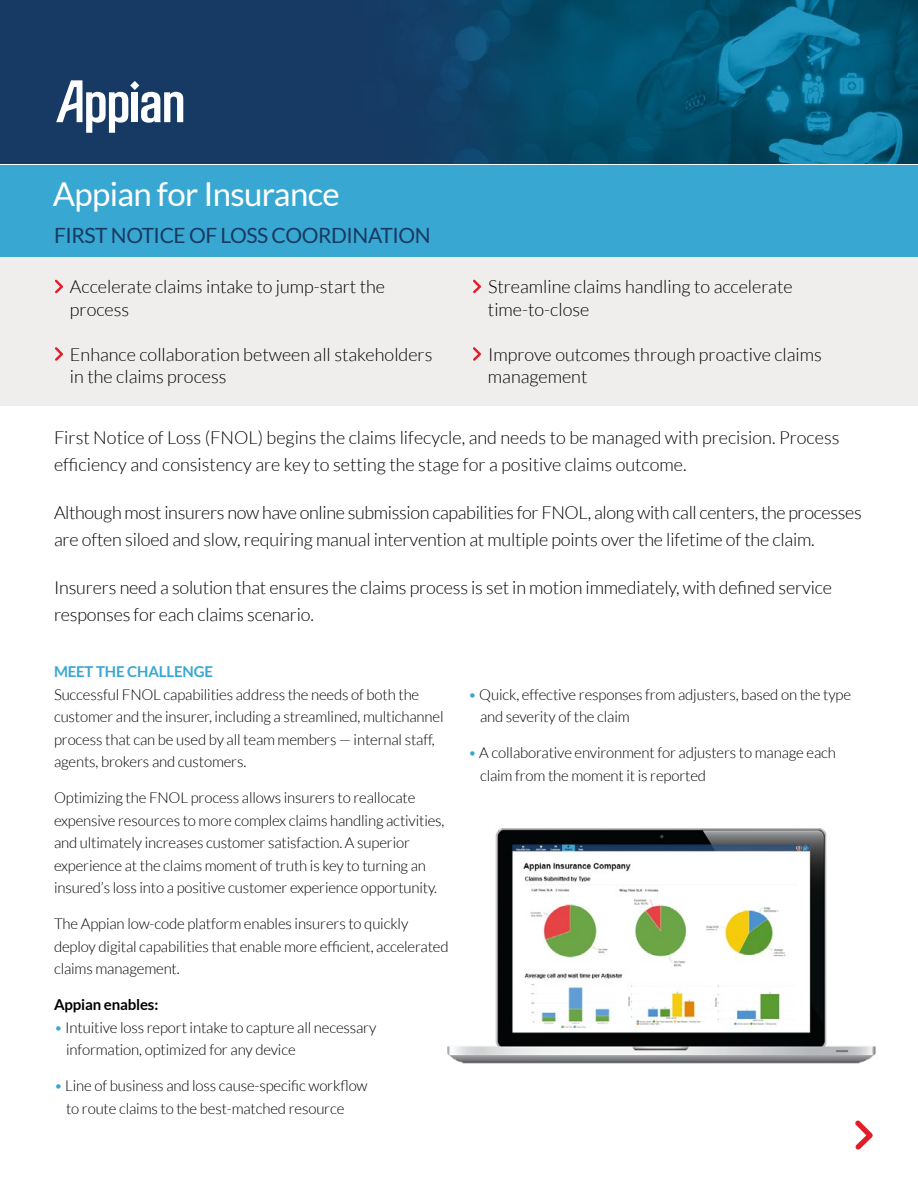
<style>
.page{position:relative;width:918px;height:1188px;background:#fff}
.page>*{position:absolute;margin:0;border:0;box-sizing:border-box;transform-origin:0 0}
.t1{font:33px "Lato";letter-spacing:-.02em;color:#fff}
.t2{font:21px "Lato";letter-spacing:-.02em;color:#183a63}
.t3{font:300 18px/22.5px "Lato";color:#000}
.t4{font:300 18px/27px "Lato";letter-spacing:-.02em;color:#000}
.t5{font:300 15px/22.5px "Lato";letter-spacing:-.01em;color:#000}
.t6{font:700 15px "Lato";letter-spacing:-.01em;color:#38a7d1}
.t7{font:700 15px "Lato";letter-spacing:-.01em;color:#000}
.s1{color:#38a7d1}
</style>
<div class="page">
<img style="left:0;top:0;width:918px;height:163px">
<div style="left:0;top:166px;width:918px;height:92px;background:#38a7d1"></div>
<div style="left:0;top:258px;width:918px;height:148px;background:#efeeed"></div>
<svg style="left:55px;top:280px;width:8px;height:13px"></svg>
<svg style="left:55px;top:347px;width:8px;height:14px"></svg>
<svg style="left:473px;top:280px;width:8px;height:13px"></svg>
<svg style="left:473px;top:347px;width:8px;height:14px"></svg>
<svg style="left:855px;top:1120px;width:18px;height:30px"></svg>
<svg style="left:56px;top:80px;width:127px;height:53px"></svg>
<img style="left:447px;top:828px;width:429px;height:236px">
<h1 class="t1" style="left:53px;top:176px;width:288px">Appian for Insurance</h1>
<h2 class="t2" style="left:54px;top:223px;width:378px">FIRST NOTICE OF LOSS COORDINATION</h2>
<p class="t3" style="left:70px;top:276px;width:317px">Accelerate claims intake to jump-start the process</p>
<p class="t3" style="left:70px;top:343px;width:364px">Enhance collaboration between all stakeholders in the claims process</p>
<p class="t3" style="left:488px;top:276px;width:306px">Streamline claims handling to accelerate time-to-close</p>
<p class="t3" style="left:488px;top:343px;width:335px">Improve outcomes through proactive claims management</p>
<p class="t3" style="left:54px;top:424px;width:787px;line-height:27px">First Notice of Loss (FNOL) begins the claims lifecycle, and needs to be managed with precision. Process efficiency and consistency are key to setting the stage for a positive claims outcome.</p>
<p class="t4" style="left:54px;top:499px;width:809px">Although most insurers now have online submission capabilities for FNOL, along with call centers, the processes are often siloed and slow, requiring manual intervention at multiple points over the lifetime of the claim.</p>
<p class="t3" style="left:54px;top:574px;width:780px;line-height:27px">Insurers need a solution that ensures the claims process is set in motion immediately, with defined service responses for each claims scenario.</p>
<p class="t6" style="left:54px;top:663px;width:161px">MEET THE CHALLENGE</p>
<p class="t5" style="left:54px;top:683px;width:391px">Successful FNOL capabilities address the needs of both the customer and the insurer, including a streamlined, multichannel process that can be used by all team members — internal staff, agents, brokers and customers.</p>
<p class="t5" style="left:54px;top:787px;width:392px">Optimizing the FNOL process allows insurers to reallocate expensive resources to more complex claims handling activities, and ultimately increases customer satisfaction. A superior experience at the claims moment of truth is key to turning an insured’s loss into a positive customer experience opportunity.</p>
<p class="t5" style="left:54px;top:913px;width:396px">The Appian low-code platform enables insurers to quickly deploy digital capabilities that enable more efficient, accelerated claims management.</p>
<p class="t7" style="left:54px;top:996px;width:106px">Appian enables:</p>
<p class="t5" style="left:66px;top:1016px;width:312px;text-indent:-12px"><span class="s1">•</span> Intuitive loss report intake to capture all necessary information, optimized for any device</p>
<p class="t5" style="left:66px;top:1075px;width:303px;text-indent:-12px"><span class="s1">•</span> Line of business and loss cause-specific workflow to route claims to the best-matched resource</p>
<p class="t5" style="left:480px;top:683px;width:373px;text-indent:-12px"><span class="s1">•</span> Quick, effective responses from adjusters, based on the type and severity of the claim</p>
<p class="t5" style="left:480px;top:742px;width:357px;text-indent:-12px"><span class="s1">•</span> A collaborative environment for adjusters to manage each claim from the moment it is reported</p>
</div>
